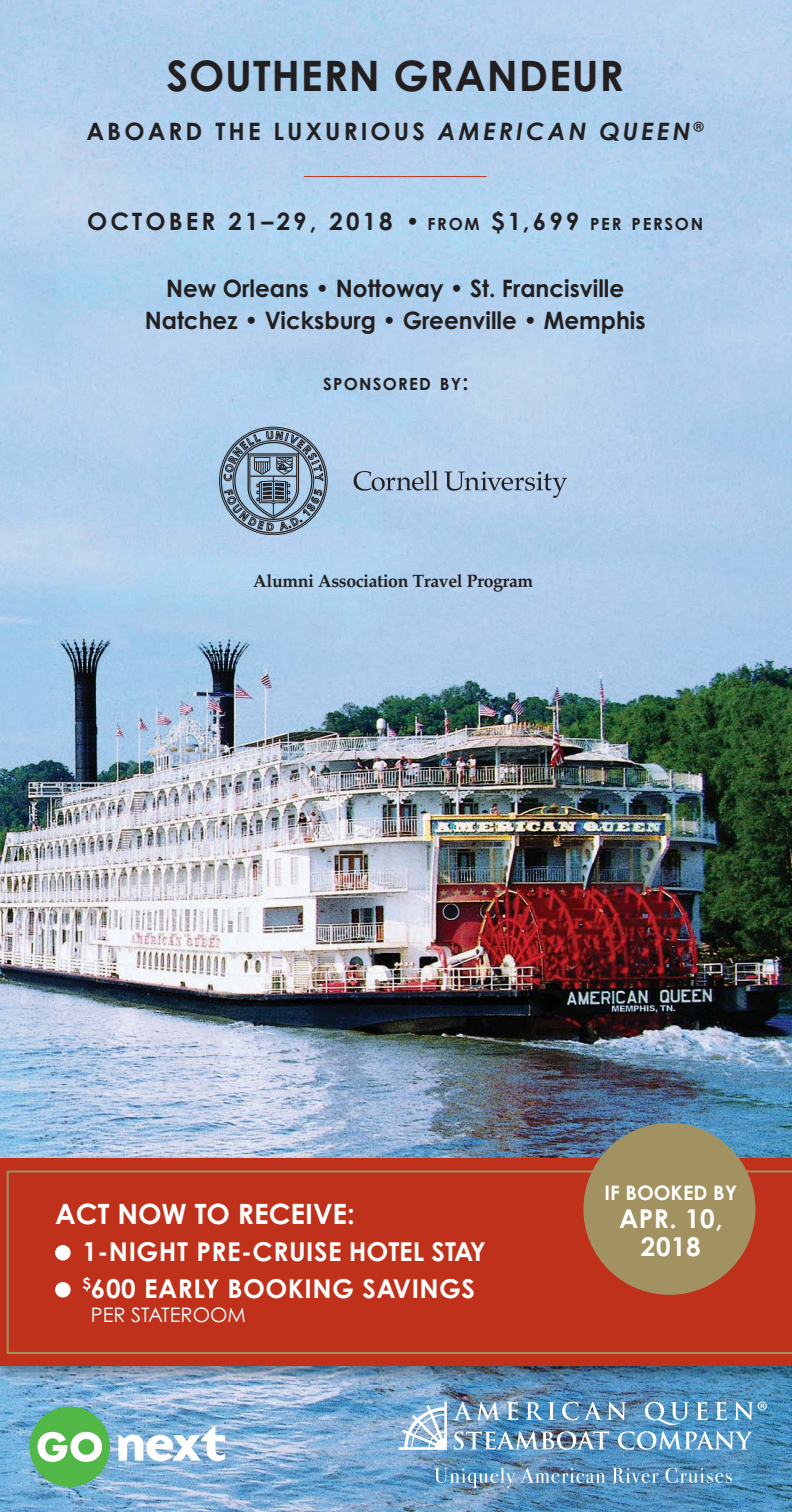
<style>
.page{position:relative;width:792px;height:1512px;background:#fff}
.page>*{position:absolute;margin:0;border:0;box-sizing:border-box;transform-origin:0 0}
.t1{font:700 42px "Century Gothic Std";letter-spacing:.02em;color:#231f20}
.t2{font:700 28px "Century Gothic Std";color:#fff}
.t3{font:700 26px/37px "Century Gothic Std";letter-spacing:.02em;color:#fff}
.t4{font:700 24px/32px "Century Gothic Std";color:#231f20;text-align:center;scale:.96 1}
.t5{font:700 24px "Century Gothic Std";letter-spacing:.13em;color:#231f20}
.t6{font:20px "Century Gothic Std";color:#fff}
.t7{font:700 20px "Century Gothic Std";color:#fff}
.t8{font:700 18px "Palatino";letter-spacing:-.02em;color:#231f20}
.t9{font:700 16.8px "Century Gothic Std";letter-spacing:.07em;color:#231f20}
.s1{font-style:italic}
.s2{font-size:16.8px}
.s3{font-size:22px}
</style>
<div class="page">
<img style="left:0;top:1384px;width:791px;height:128px">
<img style="left:0;top:0;width:791px;height:1384px">
<img style="left:0;top:1155px;width:791px;height:4px">
<div style="left:0;top:1159px;width:791px;height:207px;background:#bf311a"></div>
<svg style="left:7px;top:1170px;width:784px;height:184px"></svg>
<div style="left:55px;top:1245px;width:16px;height:16px;background:#fff;border-radius:50%"></div>
<div style="left:55px;top:1282px;width:16px;height:16px;background:#fff;border-radius:50%"></div>
<div style="left:585px;top:1125px;width:167px;height:167px;background:#a29161;border-radius:50%"></div>
<div style="left:583px;top:1123px;width:172px;height:172px;border:5px solid #a29161;border-radius:50%"></div>
<hr style="left:303px;top:176px;width:183px;height:1px;background:#bf311a">
<div style="left:30px;top:1407px;width:80px;height:80px;background:#51b848;border-radius:50%"></div>
<svg style="left:118px;top:1426px;width:107px;height:35px"></svg>
<svg style="left:38px;top:1432px;width:64px;height:30px"></svg>
<svg style="left:453px;top:1402px;width:47px;height:18px"></svg>
<svg style="left:506px;top:1402px;width:12px;height:18px"></svg>
<svg style="left:525px;top:1402px;width:30px;height:18px"></svg>
<svg style="left:562px;top:1402px;width:64px;height:18px"></svg>
<svg style="left:644px;top:1402px;width:44px;height:23px"></svg>
<svg style="left:695px;top:1402px;width:12px;height:18px"></svg>
<svg style="left:714px;top:1402px;width:12px;height:18px"></svg>
<img style="left:453px;top:1431px;width:155px;height:19px">
<svg style="left:617px;top:1431px;width:135px;height:19px"></svg>
<svg style="left:398px;top:1402px;width:48px;height:48px"></svg>
<svg style="left:733px;top:1402px;width:33px;height:18px"></svg>
<img style="left:434px;top:1468px;width:171px;height:20px">
<svg style="left:611px;top:1468px;width:47px;height:15px"></svg>
<svg style="left:665px;top:1468px;width:66px;height:15px"></svg>
<svg style="left:224px;top:425px;width:99px;height:106px;background:#8196aa"></svg>
<svg style="left:353px;top:471px;width:85px;height:20px;background:#90a3b9"></svg>
<svg style="left:444px;top:471px;width:122px;height:27px;background:#9cb1c9"></svg>
<h1 class="t1" style="left:166px;top:61px;width:458px">SOUTHERN GRANDEUR</h1>
<p class="t5" style="left:86px;top:122px;width:618px">ABOARD THE LUXURIOUS <span class="s1">AMERICAN QUEEN</span><sup>®</sup></p>
<p class="t5" style="left:87px;top:213px;width:617px">OCTOBER 21–29, 2018 • <span class="s2">FROM</span> $1,699 <span class="s2">PER PERSON</span></p>
<p class="t4" style="left:145px;top:275px;width:523px">New Orleans • Nottoway • St. Francisville<br>Natchez • Vicksburg • Greenville • Memphis</p>
<p class="t9" style="left:323px;top:374px;width:147px">SPONSORED BY<span class="s3">:</span></p>
<p class="t8" style="left:253px;top:572px;width:281px">Alumni Association Travel Program</p>
<p class="t2" style="left:55px;top:1203px;width:301px">ACT NOW TO RECEIVE:</p>
<p class="t3" style="left:82px;top:1236px;width:405px">1-NIGHT PRE-CRUISE HOTEL STAY <sup>$</sup> 600 EARLY BOOKING SAVINGS</p>
<p class="t6" style="left:91px;top:1303px;width:156px">PER STATEROOM</p>
<p class="t7" style="left:604px;top:1185px;width:134px">IF BOOKED BY</p>
<p class="t3" style="left:618px;top:1207px;width:105px;line-height:28px;text-align:center">APR. 10,<br>2018</p>
</div>
